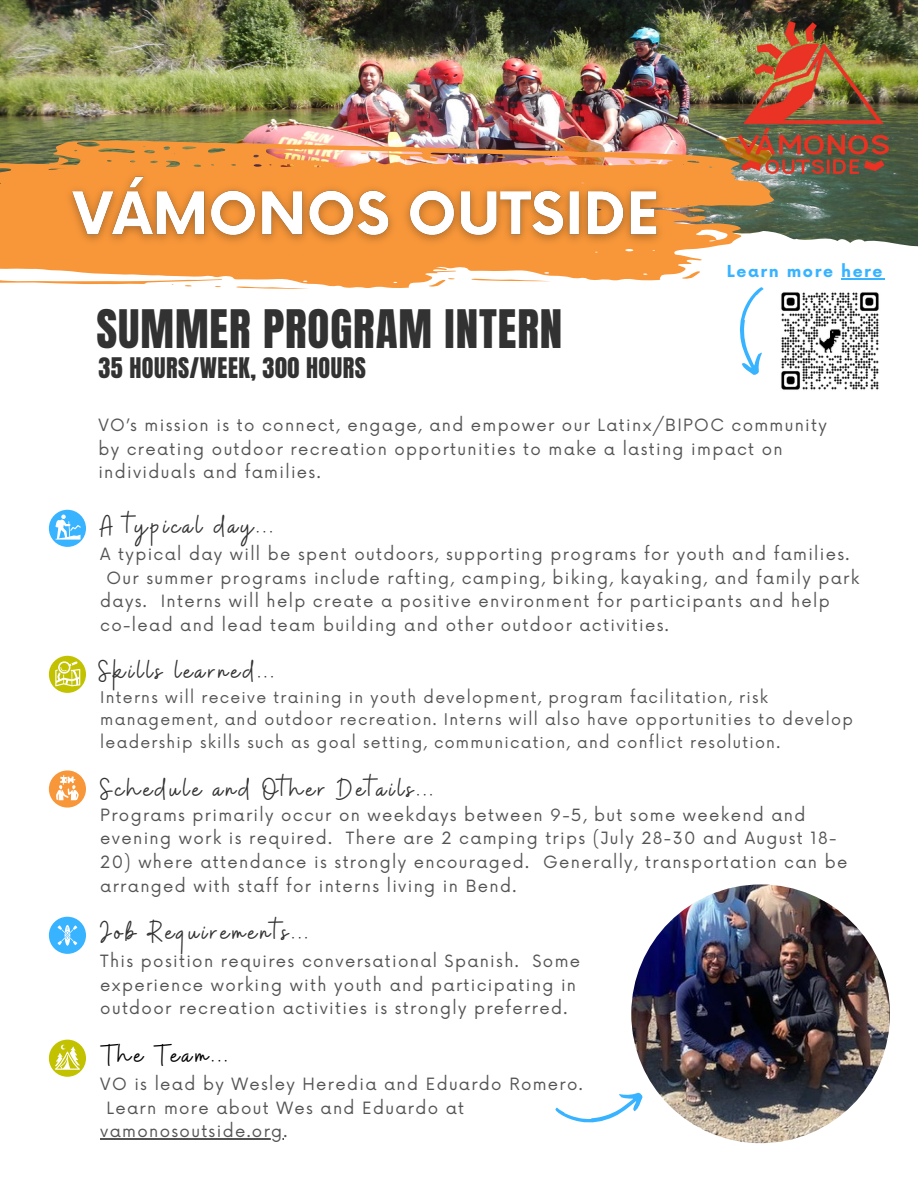
<style>
.page{position:relative;width:918px;height:1188px;background:#fff}
.page>*{position:absolute;margin:0;border:0;box-sizing:border-box;transform-origin:0 0}
.t1{font:45.15px "Anton";letter-spacing:.02em;color:#323232}
.t2{font:31.05px "Buffalo";letter-spacing:.1em;color:#323232}
.t3{font:31.05px "Buffalo";letter-spacing:.1em;color:#000}
.t4{font:24.15px "Anton";letter-spacing:.02em;color:#323232}
.t5{font:16.5px/23.7px "Now";letter-spacing:.08em;color:#545454}
.t6{font:700 16.2px "Now";letter-spacing:.1em;color:#38b3ff}
.t7{font:15.75px/22.5px "Now";letter-spacing:.08em;color:#545454}
</style>
<div class="page">
<img style="left:0;top:0;width:918px;height:247px">
<img style="left:7px;top:137px;width:769px;height:144px">
<svg style="left:515px;top:279px;width:37px;height:3px"></svg>
<svg style="left:682px;top:271px;width:18px;height:8px"></svg>
<svg style="left:688px;top:208px;width:17px;height:4px"></svg>
<svg style="left:273px;top:151px;width:34px;height:4px"></svg>
<svg style="left:525px;top:157px;width:52px;height:4px"></svg>
<svg style="left:628px;top:160px;width:9px;height:3px"></svg>
<svg style="left:497px;top:156px;width:9px;height:2px"></svg>
<svg style="left:323px;top:156px;width:7px;height:2px"></svg>
<svg style="left:650px;top:160px;width:7px;height:2px"></svg>
<svg style="left:0;top:158px;width:515px;height:130px;fill:#f8973a"></svg>
<svg style="left:236px;top:286px;width:74px;height:3px"></svg>
<svg style="left:429px;top:278px;width:26px;height:9px"></svg>
<svg style="left:48px;top:157px;width:38px;height:17px"></svg>
<div style="left:49px;top:510px;width:37px;height:37px;background:#38b3ff;border-radius:50%"></div>
<svg style="left:55px;top:515px;width:26px;height:25px"></svg>
<div style="left:49px;top:656px;width:37px;height:37px;background:#c2c200;border-radius:50%"></div>
<svg style="left:55px;top:661px;width:25px;height:25px"></svg>
<div style="left:49px;top:770px;width:37px;height:38px;background:#f8973a;border-radius:50%"></div>
<svg style="left:56px;top:775px;width:23px;height:25px"></svg>
<svg style="left:739px;top:287px;width:25px;height:88px"></svg>
<img style="left:738px;top:22px;width:150px;height:152px">
<img style="left:631px;top:884px;width:259px;height:259px;border-radius:50%">
<div style="left:49px;top:917px;width:37px;height:37px;background:#38b3ff;border-radius:50%"></div>
<svg style="left:58px;top:925px;width:19px;height:21px"></svg>
<div style="left:49px;top:1040px;width:37px;height:37px;background:#c2c200;border-radius:50%"></div>
<svg style="left:55px;top:1044px;width:25px;height:26px"></svg>
<hr style="left:100px;top:1138px;width:184px;height:2px;background:#545454">
<svg style="left:555px;top:1092px;width:88px;height:31px"></svg>
<img style="left:781px;top:292px;width:98px;height:98px">
<img style="left:58px;top:163px;width:616px;height:106px">
<hr style="left:841px;top:278px;width:43px;height:1px;background:#38b3ff">
<h1 class="t1" style="left:96px;top:297px;width:467px">SUMMER PROGRAM INTERN</h1>
<p class="t6" style="left:727px;top:262px;width:157px">Learn more here</p>
<h3 class="t4" style="left:98px;top:350px;width:269px">35 HOURS/WEEK, 300 HOURS</h3>
<p class="t5" style="left:98px;top:414px;width:730px">VO’s mission is to connect, engage, and empower our Latinx/BIPOC community by creating outdoor recreation opportunities to make a lasting impact on individuals and families.</p>
<h2 class="t2" style="left:100px;top:506px;width:174px">A typical day...</h2>
<p class="t5" style="left:100px;top:543px;width:751px">A typical day will be spent outdoors, supporting programs for youth and families.</p>
<p class="t5" style="left:107px;top:567px;width:754px">Our summer programs include rafting, camping, biking, kayaking, and family park</p>
<p class="t5" style="left:100px;top:590px;width:731px">days. Interns will help create a positive environment for participants and help</p>
<p class="t5" style="left:100px;top:614px;width:570px">co-lead and lead team building and other outdoor activities.</p>
<h2 class="t2" style="left:98px;top:651px;width:177px">Skills learned...</h2>
<p class="t7" style="left:100px;top:687px;width:754px">Interns will receive training in youth development, program facilitation, risk management, and outdoor recreation. Interns will also have opportunities to develop leadership skills such as goal setting, communication, and conflict resolution.</p>
<h2 class="t2" style="left:100px;top:769px;width:334px">Schedule and Other Details...</h2>
<p class="t5" style="left:100px;top:804px;width:738px">Programs primarily occur on weekdays between 9-5, but some weekend and evening work is required. There are 2 camping trips (July 28-30 and August 18-</p>
<p class="t5" style="left:100px;top:851px;width:749px">20) where attendance is strongly encouraged. Generally, transportation can be arranged with staff for interns living in Bend.</p>
<h2 class="t2" style="left:100px;top:912px;width:209px">Job Requirements...</h2>
<p class="t5" style="left:100px;top:950px;width:481px">This position requires conversational Spanish. Some experience working with youth and participating in outdoor recreation activities is strongly preferred.</p>
<h2 class="t3" style="left:102px;top:1035px;width:127px">The Team...</h2>
<p class="t5" style="left:100px;top:1073px;width:484px">VO is lead by Wesley Heredia and Eduardo Romero.</p>
<p class="t5" style="left:107px;top:1097px;width:359px">Learn more about Wes and Eduardo at</p>
<p class="t5" style="left:100px;top:1120px;width:189px">vamonosoutside.org.</p>
</div>
